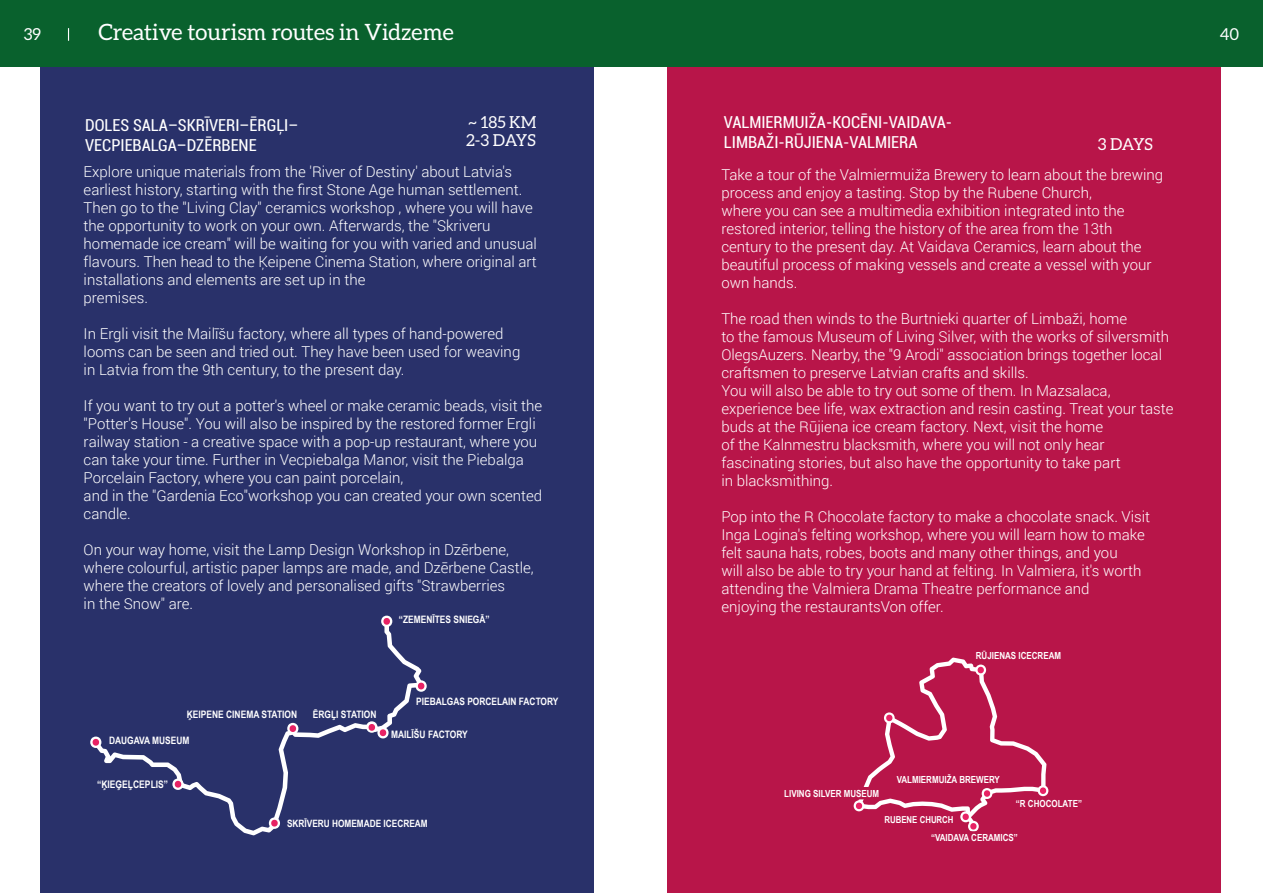
<style>
.page{position:relative;width:1263px;height:893px;background:#fff}
.page>*{position:absolute;margin:0;border:0;box-sizing:border-box;transform-origin:0 0}
.t1{font:22.5px "Aleo";color:#fff}
.t2{font:condensed 16.5px/19.8px "Roboto";color:#fff}
.t3{font:16.5px "Aleo";color:#fff}
.t4{font:300 15px/18px "Roboto";color:#fff}
.t5{font:700 10.35px "Arial Narrow";color:#fff}
.t6{font:700 10.2px "Arial Narrow";color:#fff}
.t7{font:700 10.05px "Arial Narrow";color:#fff}
.t8{font:700 9.75px "Arial Narrow";color:#fff}
.t9{font:700 9.6px "Arial Narrow";color:#fff}
</style>
<div class="page">
<div style="left:668px;top:1px;width:553px;height:892px;background:#b81549"></div>
<div style="left:40px;top:1px;width:554px;height:892px;background:#29316a"></div>
<div style="left:0;top:0;width:1263px;height:67px;background:#09612d"></div>
<svg style="left:68px;top:28px;width:1px;height:13px"></svg>
<svg style="left:94px;top:692px;width:317px;height:143px"></svg>
<svg style="left:90px;top:737px;width:11px;height:11px"></svg>
<svg style="left:172px;top:778px;width:12px;height:12px"></svg>
<svg style="left:269px;top:817px;width:11px;height:12px"></svg>
<svg style="left:287px;top:723px;width:11px;height:11px"></svg>
<svg style="left:366px;top:721px;width:23px;height:17px"></svg>
<svg style="left:381px;top:616px;width:46px;height:76px"></svg>
<div style="left:105px;top:734px;width:88px;height:13px;background:#29316a;border-radius:3px"></div>
<div style="left:285px;top:817px;width:147px;height:13px;background:#29316a;border-radius:4px"></div>
<div style="left:397px;top:613px;width:94px;height:13px;background:#29316a;border-radius:3px"></div>
<div style="left:183px;top:708px;width:117px;height:13px;background:#29316a;border-radius:3px"></div>
<div style="left:96px;top:778px;width:72px;height:13px;background:#29316a;border-radius:3px"></div>
<div style="left:390px;top:727px;width:79px;height:13px;background:#29316a;border-radius:3px"></div>
<div style="left:310px;top:708px;width:72px;height:13px;background:#29316a;border-radius:3px"></div>
<svg style="left:854px;top:657px;width:194px;height:174px"></svg>
<div style="left:894px;top:773px;width:110px;height:12px;background:#b81549;border-radius:4px"></div>
<div style="left:971px;top:649px;width:95px;height:13px;background:#b81549;border-radius:3px"></div>
<div style="left:1015px;top:797px;width:68px;height:13px;background:#b81549;border-radius:3px"></div>
<div style="left:779px;top:787px;width:104px;height:12px;background:#b81549;border-radius:3px"></div>
<div style="left:880px;top:813px;width:79px;height:13px;background:#b81549;border-radius:3px"></div>
<p class="t3" style="left:24px;top:25px;width:19px">39</p>
<h1 class="t1" style="left:98px;top:20px;width:357px">Creative tourism routes in Vidzeme</h1>
<p class="t3" style="left:1220px;top:25px;width:21px">40</p>
<p class="t3" style="left:468px;top:113px;width:70px">~ 185 KM</p>
<p class="t2" style="left:85px;top:115px;width:215px">DOLES SALA–SKRĪVERI–ĒRGĻI–<br>VECPIEBALGA–DZĒRBENE</p>
<p class="t4" style="left:84px;top:163px;width:455px">Explore unique materials from the 'River of Destiny' about Latvia's earliest history, starting with the first Stone Age human settlement.<br>Then go to the "Living Clay" ceramics workshop , where you will have the opportunity to work on your own. Afterwards, the "Skriveru homemade ice cream" will be waiting for you with varied and unusual flavours. Then head to the Ķeipene Cinema Station, where original art installations and elements are set up in the<br>premises.</p>
<p class="t4" style="left:84px;top:325px;width:438px">In Ergli visit the Mailīšu factory, where all types of hand-powered looms can be seen and tried out. They have been used for weaving in Latvia from the 9th century, to the present day.</p>
<p class="t4" style="left:84px;top:397px;width:460px">If you want to try out a potter's wheel or make ceramic beads, visit the "Potter's House". You will also be inspired by the restored former Ergli railway station - a creative space with a pop-up restaurant, where you can take your time. Further in Vecpiebalga Manor, visit the Piebalga Porcelain Factory, where you can paint porcelain,<br>and in the "Gardenia Eco"workshop you can created your own scented candle.</p>
<p class="t4" style="left:84px;top:541px;width:452px">On your way home, visit the Lamp Design Workshop in Dzērbene, where colourful, artistic paper lamps are made, and Dzērbene Castle, where the creators of lovely and personalised gifts "Strawberries<br>in the Snow" are.</p>
<p class="t3" style="left:466px;top:131px;width:71px">2-3 DAYS</p>
<p class="t6" style="left:399px;top:612px;width:92px">“ZEMENĪTES SNIEGĀ”</p>
<p class="t6" style="left:187px;top:707px;width:112px">ĶEIPENE CINEMA STATION</p>
<p class="t6" style="left:109px;top:733px;width:82px">DAUGAVA MUSEUM</p>
<p class="t5" style="left:97px;top:776px;width:72px">“ĶIEĢEĻCEPLIS”</p>
<p class="t6" style="left:313px;top:707px;width:65px">ĒRGĻI STATION</p>
<p class="t6" style="left:416px;top:694px;width:144px">PIEBALGAS PORCELAIN FACTORY</p>
<p class="t6" style="left:391px;top:726px;width:78px">MAILĪŠU FACTORY</p>
<p class="t7" style="left:287px;top:816px;width:142px">SKRĪVERU HOMEMADE ICECREAM</p>
<p class="t2" style="left:724px;top:112px;width:230px">VALMIERMUIŽA-KOCĒNI-VAIDAVA-<br>LIMBAŽI-RŪJIENA-VALMIERA</p>
<p class="t3" style="left:1098px;top:135px;width:57px">3 DAYS</p>
<p class="t4" style="left:721px;top:165px;width:443px">Take a tour of the Valmiermuiža Brewery to learn about the brewing process and enjoy a tasting. Stop by the Rubene Church,<br>where you can see a multimedia exhibition integrated into the restored interior, telling the history of the area from the 13th century to the present day. At Vaidava Ceramics, learn about the beautiful process of making vessels and create a vessel with your own hands.</p>
<p class="t4" style="left:721px;top:309px;width:453px">The road then winds to the Burtnieki quarter of Limbaži, home<br>to the famous Museum of Living Silver, with the works of silversmith OlegsAuzers. Nearby, the "9 Arodi" association brings together local craftsmen to preserve Latvian crafts and skills.<br>You will also be able to try out some of them. In Mazsalaca, experience bee life, wax extraction and resin casting. Treat your taste buds at the Rūjiena ice cream factory. Next, visit the home<br>of the Kalnmestru blacksmith, where you will not only hear fascinating stories, but also have the opportunity to take part<br>in blacksmithing.</p>
<p class="t4" style="left:721px;top:507px;width:430px">Pop into the R Chocolate factory to make a chocolate snack. Visit Inga Logina's felting workshop, where you will learn how to make felt sauna hats, robes, boots and many other things, and you<br>will also be able to try your hand at felting. In Valmiera, it's worth attending the Valmiera Drama Theatre performance and<br>enjoying the restaurantsVon offer.</p>
<p class="t8" style="left:976px;top:648px;width:87px">RŪJIENAS ICECREAM</p>
<p class="t8" style="left:784px;top:786px;width:96px">LIVING SILVER MUSEUM</p>
<p class="t8" style="left:897px;top:772px;width:105px">VALMIERMUIŽA BREWERY</p>
<p class="t9" style="left:884px;top:813px;width:71px">RUBENE CHURCH</p>
<p class="t8" style="left:1016px;top:796px;width:68px">“R CHOCOLATE”</p>
<p class="t8" style="left:931px;top:830px;width:88px">“VAIDAVA CERAMICS”</p>
</div>
